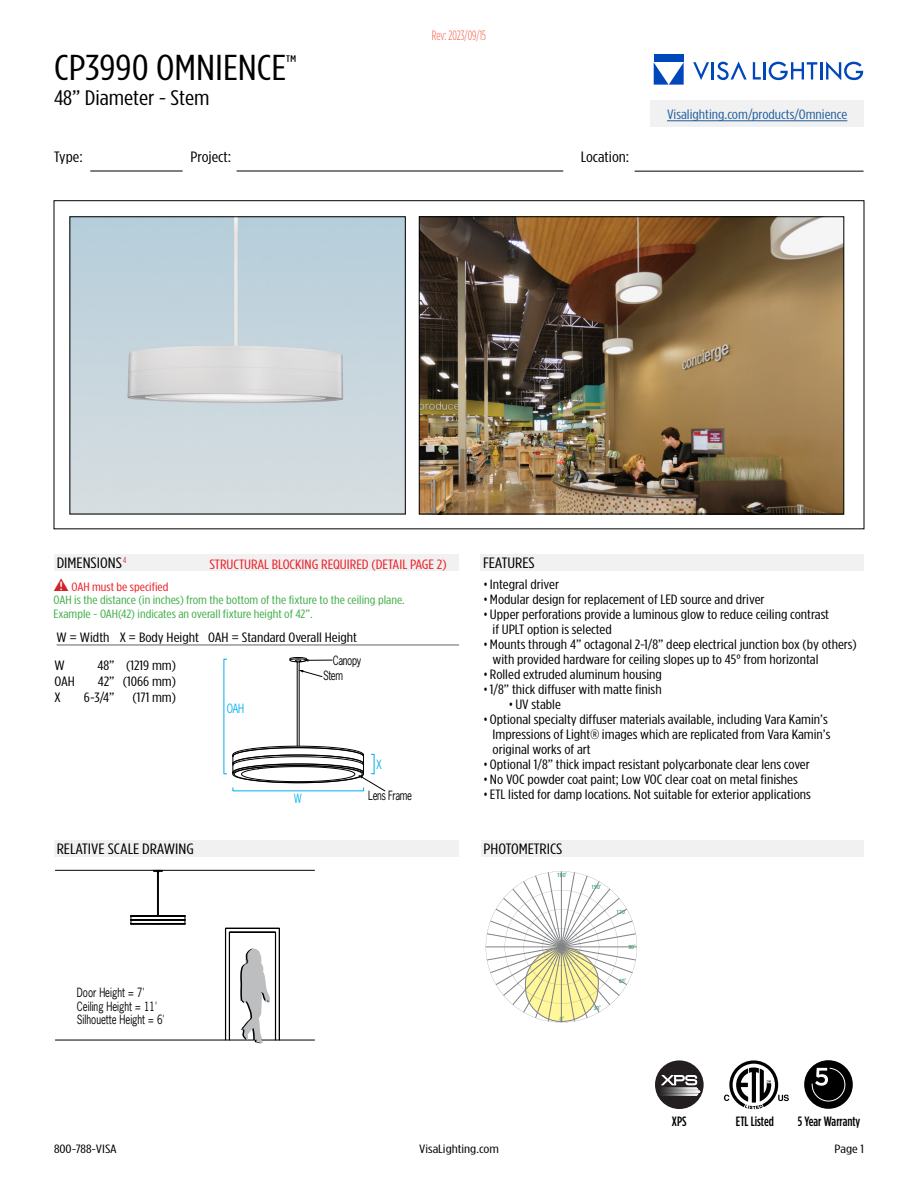
<style>
.page{position:relative;width:918px;height:1188px;background:#fff}
.page>*{position:absolute;margin:0;border:0;box-sizing:border-box;transform-origin:0 0}
.t1{font:condensed 36px "Gotham HTF";color:#000;scale:1.25 1}
.t2{font:condensed 21px "Gotham HTF";color:#000;scale:1.25 1}
.t3{font:condensed 15px "Gotham HTF";color:#000;scale:1.25 1}
.t4{font:condensed 13.5px/15px "Gotham HTF";color:#000}
.t5{font:condensed 13.5px "Gotham HTF";color:#000;scale:1.25 1}
.t6{font:condensed 13.5px "Gotham HTF";color:#ed1d24;scale:1.25 1}
.t7{font:condensed 13.5px "Gotham HTF";color:#215e9e;scale:1.25 1}
.t8{font:500 condensed 13.5px "Gotham HTF";color:#000}
.t9{font:300 condensed 13.5px "Gotham HTF";color:#f15b40;scale:.9 1}
.t10{font:condensed 12px/13.5px "Gotham HTF";color:#41ad49;scale:1.25 1}
.t11{font:12px/13.5px "News Gothic Std";color:#000;scale:.8 1}
.t12{font:condensed 12px "Gotham HTF";color:#000;scale:1.35 1}
.t13{font:12px/15.8px "News Gothic Std";letter-spacing:-.04em;color:#000;scale:.8 1}
.t14{font:condensed 12px "Gotham HTF";color:#ed1d24;scale:1.25 1}
.t15{font:12px "News Gothic Std";color:#00aeef;scale:.8 1}
.t16{font:condensed 5.85px "Frutiger LT Std";color:#009444}
</style>
<div class="page">
<div style="left:654px;top:55px;width:30px;height:7px;background:#0047bb"></div>
<svg style="left:654px;top:62px;width:30px;height:23px"></svg>
<svg style="left:693px;top:62px;width:16px;height:18px"></svg>
<hr style="left:711px;top:62px;width:3px;height:18px;background:#0047bb">
<svg style="left:753px;top:62px;width:8px;height:18px"></svg>
<hr style="left:763px;top:62px;width:3px;height:18px;background:#0047bb">
<svg style="left:769px;top:62px;width:94px;height:18px"></svg>
<svg style="left:717px;top:61px;width:30px;height:19px"></svg>
<hr style="left:90px;top:171px;width:93px;height:1px;background:#000">
<hr style="left:635px;top:171px;width:229px;height:1px;background:#000">
<hr style="left:237px;top:171px;width:326px;height:1px;background:#000">
<svg style="left:804px;top:1060px;width:49px;height:49px"></svg>
<svg style="left:724px;top:1060px;width:65px;height:49px"></svg>
<svg style="left:223px;top:657px;width:163px;height:135px"></svg>
<svg style="left:485px;top:871px;width:152px;height:152px"></svg>
<hr style="left:158px;top:872px;width:1px;height:43px;background:#000">
<hr style="left:157px;top:872px;width:1px;height:43px;background:#000">
<svg style="left:131px;top:915px;width:55px;height:10px"></svg>
<hr style="left:55px;top:870px;width:260px;height:1px;background:#000">
<hr style="left:55px;top:1040px;width:260px;height:1px;background:#000">
<svg style="left:225px;top:928px;width:55px;height:115px"></svg>
<div style="left:655px;top:1060px;width:49px;height:49px;background:#231f20;border-radius:50%"></div>
<svg style="left:660px;top:1075px;width:40px;height:21px"></svg>
<img style="left:421px;top:218px;width:421px;height:294px">
<div style="left:419px;top:216px;width:425px;height:298px;border:1px solid #000"></div>
<div style="left:54px;top:554px;width:405px;height:17px;background:#f1f1f2"></div>
<div style="left:480px;top:554px;width:384px;height:17px;background:#f1f1f2"></div>
<img style="left:71px;top:218px;width:333px;height:294px">
<div style="left:69px;top:216px;width:337px;height:298px;border:1px solid #000"></div>
<div style="left:481px;top:840px;width:383px;height:16px;background:#f1f1f2"></div>
<div style="left:54px;top:840px;width:405px;height:16px;background:#f1f1f2"></div>
<hr style="left:57px;top:645px;width:402px;height:1px;background:#636466">
<div style="left:650px;top:100px;width:214px;height:27px;background:#f1f1f2"></div>
<hr style="left:667px;top:121px;width:180px;height:1px;background:#215e9e">
<h1 class="t1" style="left:54px;top:48px;width:196px">CP3990 OMNIENCE<sup>™</sup></h1>
<h2 class="t2" style="left:54px;top:87px;width:126px">48” Diameter - Stem</h2>
<p class="t9" style="left:432px;top:28px;width:62px">Rev: 2023/09/15</p>
<p class="t3" style="left:54px;top:148px;width:24px">Type:</p>
<p class="t3" style="left:191px;top:148px;width:34px">Project:</p>
<p class="t3" style="left:581px;top:148px;width:40px">Location:</p>
<p class="t7" style="left:667px;top:107px;width:146px">Visalighting.com/products/Omnience</p>
<p class="t3" style="left:57px;top:555px;width:57px">DIMENSIONS<sup>4</sup></p>
<p class="t3" style="left:483px;top:555px;width:43px">FEATURES</p>
<p class="t6" style="left:210px;top:557px;width:191px">STRUCTURAL BLOCKING REQUIRED (DETAIL PAGE 2)</p>
<p class="t14" style="left:72px;top:580px;width:79px">OAH must be specified</p>
<p class="t10" style="left:54px;top:593px;width:282px">OAH is the distance (in inches) from the bottom of the fixture to the ceiling plane.<br>Example - OAH(42) indicates an overall fixture height of 42”.</p>
<p class="t5" style="left:57px;top:630px;width:242px">W = Width X = Body Height OAH = Standard Overall Height</p>
<p class="t5" style="left:55px;top:658px;width:10px">W</p>
<p class="t5" style="left:98px;top:658px;width:64px">48” (1219 mm)</p>
<p class="t5" style="left:55px;top:674px;width:18px">OAH</p>
<p class="t5" style="left:98px;top:674px;width:64px">42” (1066 mm)</p>
<p class="t5" style="left:55px;top:690px;width:6px">X</p>
<p class="t5" style="left:84px;top:690px;width:26px">6-3/4”</p>
<p class="t5" style="left:133px;top:690px;width:36px">(171 mm)</p>
<p class="t15" style="left:227px;top:701px;width:23px">OAH</p>
<p class="t13" style="left:323px;top:652px;width:49px;text-indent:10px">Canopy<br>Stem</p>
<p class="t15" style="left:294px;top:791px;width:11px">W</p>
<p class="t15" style="left:377px;top:756px;width:8px">X</p>
<p class="t13" style="left:368px;top:788px;width:56px">Lens Frame</p>
<p class="t4" style="left:483px;top:576px;width:77px">• Integral driver</p>
<p class="t4" style="left:483px;top:591px;width:283px">• Modular design for replacement of LED source and driver</p>
<p class="t4" style="left:493px;top:606px;width:338px;text-indent:-9px">• Upper perforations provide a luminous glow to reduce ceiling contrast if UPLT option is selected</p>
<p class="t4" style="left:493px;top:636px;width:366px;text-indent:-9px">• Mounts through 4” octagonal 2-1/8” deep electrical junction box (by others) with provided hardware for ceiling slopes up to 45° from horizontal</p>
<p class="t4" style="left:483px;top:666px;width:180px">• Rolled extruded aluminum housing</p>
<p class="t4" style="left:483px;top:681px;width:180px">• 1/8” thick diffuser with matte finish</p>
<p class="t4" style="left:509px;top:696px;width:54px">• UV stable</p>
<p class="t4" style="left:493px;top:711px;width:340px;text-indent:-9px">• Optional specialty diffuser materials available, including Vara Kamin’s<br>Impressions of Light® images which are replicated from Vara Kamin’s original works of art</p>
<p class="t4" style="left:483px;top:756px;width:328px">• Optional 1/8” thick impact resistant polycarbonate clear lens cover</p>
<p class="t4" style="left:483px;top:771px;width:316px">• No VOC powder coat paint; Low VOC clear coat on metal finishes</p>
<p class="t4" style="left:483px;top:786px;width:329px">• ETL listed for damp locations. Not suitable for exterior applications</p>
<p class="t3" style="left:57px;top:841px;width:111px">RELATIVE SCALE DRAWING</p>
<p class="t3" style="left:484px;top:841px;width:65px">PHOTOMETRICS</p>
<p class="t11" style="left:77px;top:986px;width:111px">Door Height = 7'<br>Ceiling Height = 11'<br>Silhouette Height = 6'</p>
<p class="t16" style="left:557px;top:872px;width:11px">180˚</p>
<p class="t16" style="left:560px;top:1015px;width:6px">0˚</p>
<p class="t16" style="left:591px;top:884px;width:11px">150˚</p>
<p class="t16" style="left:594px;top:1004px;width:8px">30˚</p>
<p class="t16" style="left:616px;top:909px;width:11px">120˚</p>
<p class="t16" style="left:628px;top:943px;width:8px">90˚</p>
<p class="t16" style="left:619px;top:978px;width:8px">60˚</p>
<p class="t8" style="left:672px;top:1113px;width:16px">XPS</p>
<p class="t8" style="left:736px;top:1113px;width:39px">ETL Listed</p>
<p class="t8" style="left:798px;top:1113px;width:64px">5 Year Warranty</p>
<p class="t12" style="left:54px;top:1143px;width:48px">800-788-VISA</p>
<p class="t12" style="left:419px;top:1143px;width:61px">VisaLighting.com</p>
<p class="t12" style="left:835px;top:1143px;width:23px">Page 1</p>
</div>
